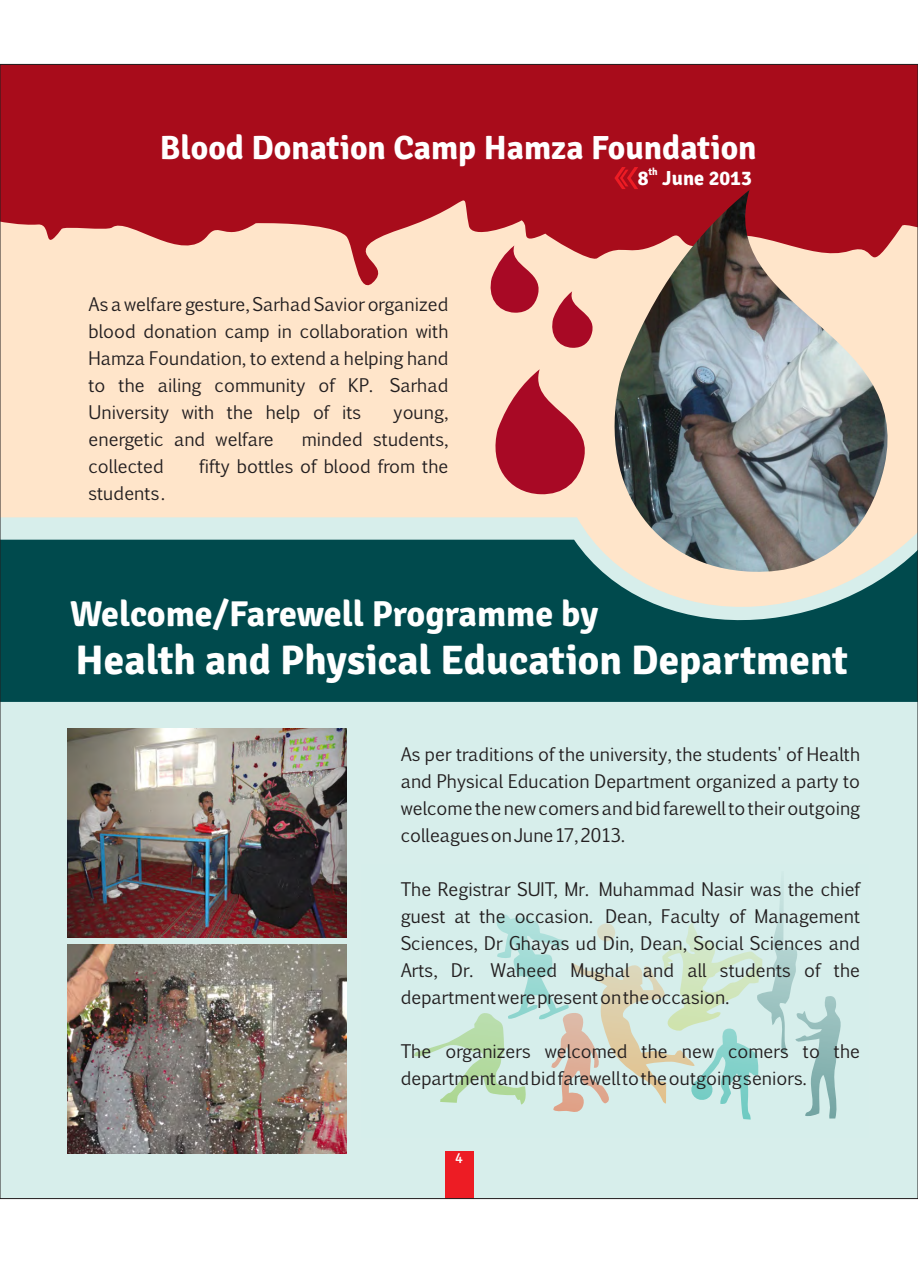
<style>
.page{position:relative;width:918px;height:1263px;background:#fff}
.page>*{position:absolute;margin:0;border:0;box-sizing:border-box;transform-origin:0 0}
.t1{font:700 41.25px "Signika";color:#fff}
.t2{font:700 36px "Signika";letter-spacing:-.005em;color:#fff}
.t3{font:700 33.6px "Signika";color:#fff}
.t4{font:700 20.4px "Signika";color:#fff}
.t5{font:18px/27px "Euphemia CAS";color:#231f20;text-align:justify}
.t6{font:15px "Signika";color:#fff}
.t7{font:700 10.2px "Signika";color:#fff}
</style>
<div class="page">
<div style="left:0;top:64px;width:918px;height:1134px;background:#ffe5ca"></div>
<div style="left:2px;top:517px;width:914px;height:680px;background:#d7eeeb"></div>
<svg style="left:2px;top:540px;width:914px;height:162px;background:#105557"></svg>
<svg style="left:2px;top:66px;width:914px;height:220px;fill:#a80c1b"></svg>
<div style="left:445px;top:1151px;width:28px;height:47px;background:#ed1c24"></div>
<svg style="left:614px;top:167px;width:24px;height:22px"></svg>
<img style="left:597px;top:190px;width:297px;height:384px">
<svg style="left:552px;top:291px;width:41px;height:57px"></svg>
<svg style="left:495px;top:369px;width:90px;height:126px"></svg>
<svg style="left:487px;top:245px;width:56px;height:68px"></svg>
<img style="left:67px;top:944px;width:279px;height:209px">
<img style="left:67px;top:728px;width:279px;height:209px">
<img style="left:362px;top:864px;width:507px;height:274px">
<h3 class="t3" style="left:160px;top:128px;width:598px">Blood Donation Camp Hamza Foundation</h3>
<p class="t7" style="left:648px;top:166px;width:11px">th</p>
<p class="t4" style="left:638px;top:166px;width:116px">8 June 2013</p>
<p class="t5" style="left:89px;top:293px;width:362px">As a welfare gesture, Sarhad Savior organized blood donation camp in collaboration with Hamza Foundation, to extend a helping hand to the ailing community of KP. Sarhad University with the help of its</p>
<p class="t5" style="left:394px;top:401px;width:56px">young,</p>
<p class="t5" style="left:89px;top:428px;width:187px">energetic and welfare</p>
<p class="t5" style="left:302px;top:428px;width:148px">minded students,</p>
<p class="t5" style="left:89px;top:455px;width:77px">collected</p>
<p class="t5" style="left:199px;top:455px;width:251px">fifty bottles of blood from the</p>
<p class="t5" style="left:89px;top:482px;width:78px">students .</p>
<h2 class="t2" style="left:70px;top:593px;width:530px">Welcome/Farewell Programme by</h2>
<h1 class="t1" style="left:76px;top:635px;width:774px">Health and Physical Education Department</h1>
<p class="t5" style="left:401px;top:743px;width:461px">As per traditions of the university, the students' of Health and Physical Education Department organized a party to welcome the new comers and bid farewell to their outgoing colleagues on June 17, 2013.</p>
<p class="t5" style="left:401px;top:878px;width:461px">The Registrar SUIT, Mr. Muhammad Nasir was the chief guest at the occasion. Dean, Faculty of Management Sciences, Dr Ghayas ud Din, Dean, Social Sciences and Arts, Dr. Waheed Mughal and all students of the department were present on the occasion.</p>
<p class="t5" style="left:401px;top:1040px;width:461px">The organizers welcomed the new comers to the department and bid farewell to the outgoing seniors.</p>
<p class="t6" style="left:455px;top:1149px;width:9px">4</p>
</div>
